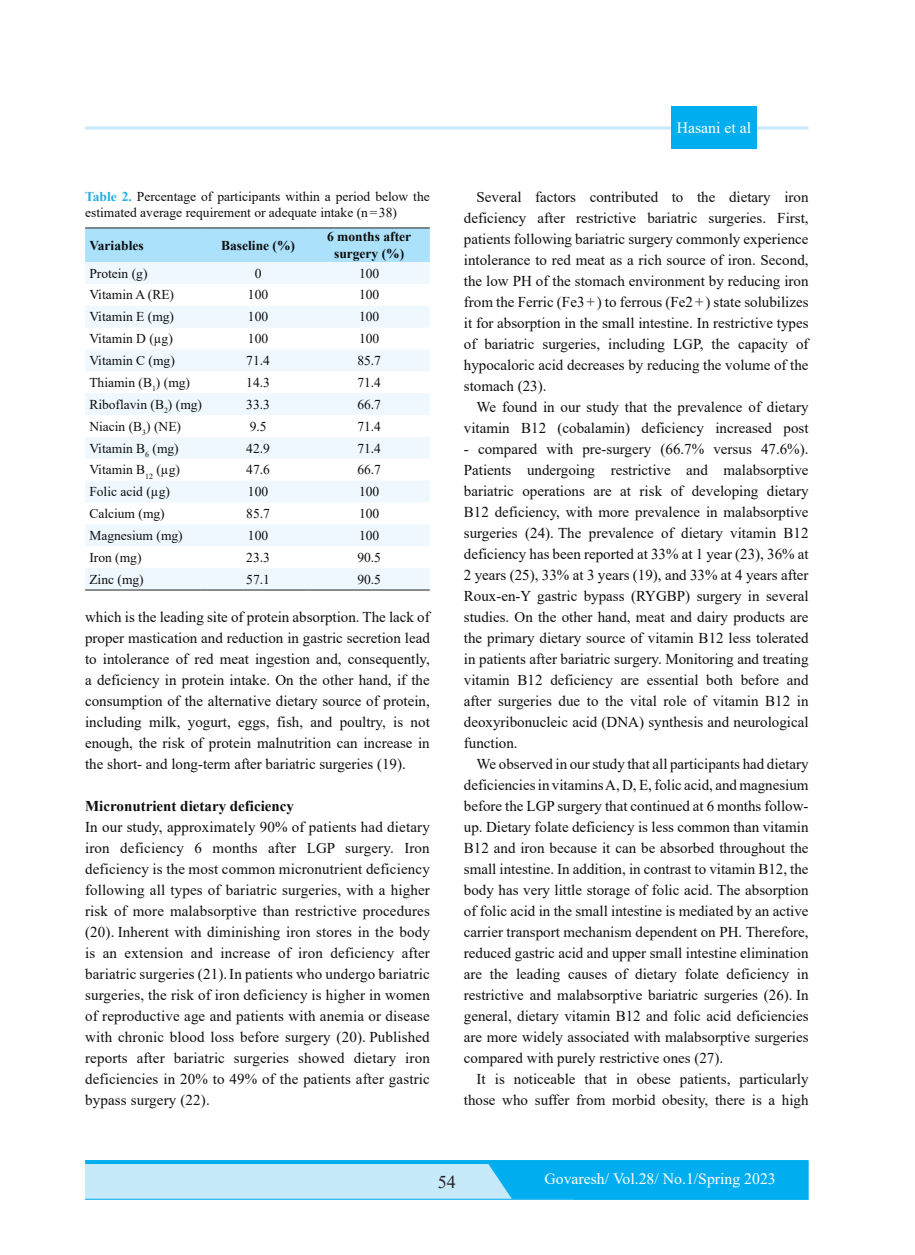
<style>
.page{position:relative;width:915px;height:1255px;background:#fff}
.page>*{position:absolute;margin:0;border:0;box-sizing:border-box;transform-origin:0 0}
.t1{font:18px "Times New Roman";color:#231f20}
.t2{font:15.75px "Times New Roman";color:#fff}
.t3{font:15px/21px "Times New Roman";color:#0d0d0d;text-align:justify}
.t4{font:700 15px "Times New Roman";color:#0d0d0d}
.t5{font:13.5px/16.5px "Times New Roman";color:#0d0d0d}
.t6{font:700 13.5px/16.5px "Times New Roman";color:#0d0d0d;text-align:center}
.s1{font-weight:700;color:#27abe2}
</style>
<div class="page">
<div style="left:85px;top:1159px;width:723px;height:5px;background:#00aeef"></div>
<div style="left:85px;top:1164px;width:723px;height:35px;background:#c6eafa"></div>
<hr style="left:85px;top:1198px;width:723px;height:1px;background:#00aeef">
<div style="left:487px;top:1164px;width:321px;height:35px;background:#00aeef"></div>
<hr style="left:85px;top:126px;width:723px;height:3px;background:#c6eafa">
<div style="left:671px;top:106px;width:85px;height:43px;background:#00aeef"></div>
<div style="left:85px;top:228px;width:344px;height:34px;background:#abe1fa"></div>
<svg style="left:85px;top:262px;width:344px;height:327px;fill:#eef8fe"></svg>
<hr style="left:85px;top:589px;width:122px;height:1px;background:#231f20">
<hr style="left:207px;top:589px;width:101px;height:1px;background:#231f20">
<hr style="left:308px;top:589px;width:121px;height:1px;background:#231f20">
<hr style="left:85px;top:227px;width:122px;height:1px;background:#231f20">
<hr style="left:207px;top:227px;width:101px;height:1px;background:#231f20">
<hr style="left:308px;top:227px;width:121px;height:1px;background:#231f20">
<p class="t5" style="left:85px;top:188px;width:346px"><span class="s1">Table 2.</span> Percentage of participants within a period below the estimated average requirement or adequate intake (n=38)</p>
<p class="t6" style="left:89px;top:236px;width:56px">Variables</p>
<p class="t6" style="left:221px;top:236px;width:75px">Baseline (%)</p>
<p class="t6" style="left:327px;top:228px;width:85px">6 months after surgery (%)</p>
<p class="t5" style="left:89px;top:264px;width:60px">Protein (g)</p>
<p class="t5" style="left:255px;top:264px;width:8px">0</p>
<p class="t5" style="left:359px;top:264px;width:22px">100</p>
<p class="t5" style="left:89px;top:286px;width:86px">Vitamin A (RE)</p>
<p class="t5" style="left:248px;top:286px;width:22px">100</p>
<p class="t5" style="left:359px;top:286px;width:22px">100</p>
<p class="t5" style="left:89px;top:308px;width:86px">Vitamin E (mg)</p>
<p class="t5" style="left:248px;top:308px;width:22px">100</p>
<p class="t5" style="left:359px;top:308px;width:22px">100</p>
<p class="t5" style="left:89px;top:330px;width:85px">Vitamin D (µg)</p>
<p class="t5" style="left:248px;top:330px;width:22px">100</p>
<p class="t5" style="left:359px;top:330px;width:22px">100</p>
<p class="t5" style="left:89px;top:352px;width:87px">Vitamin C (mg)</p>
<p class="t5" style="left:246px;top:352px;width:25px">71.4</p>
<p class="t5" style="left:357px;top:352px;width:25px">85.7</p>
<p class="t5" style="left:89px;top:374px;width:102px">Thiamin (B<sub>1</sub>) (mg)</p>
<p class="t5" style="left:246px;top:374px;width:25px">14.3</p>
<p class="t5" style="left:357px;top:374px;width:25px">71.4</p>
<p class="t5" style="left:89px;top:395px;width:114px">Riboflavin (B<sub>2</sub>) (mg)</p>
<p class="t5" style="left:246px;top:395px;width:25px">33.3</p>
<p class="t5" style="left:357px;top:395px;width:25px">66.7</p>
<p class="t5" style="left:89px;top:417px;width:93px">Niacin (B<sub>3</sub>) (NE)</p>
<p class="t5" style="left:249px;top:417px;width:18px">9.5</p>
<p class="t5" style="left:357px;top:417px;width:25px">71.4</p>
<p class="t5" style="left:89px;top:439px;width:91px">Vitamin B<sub>6</sub> (mg)</p>
<p class="t5" style="left:246px;top:439px;width:25px">42.9</p>
<p class="t5" style="left:357px;top:439px;width:25px">71.4</p>
<p class="t5" style="left:89px;top:461px;width:92px">Vitamin B<sub>12</sub> (µg)</p>
<p class="t5" style="left:246px;top:461px;width:25px">47.6</p>
<p class="t5" style="left:357px;top:461px;width:25px">66.7</p>
<p class="t5" style="left:89px;top:483px;width:82px">Folic acid (µg)</p>
<p class="t5" style="left:248px;top:483px;width:22px">100</p>
<p class="t5" style="left:359px;top:483px;width:22px">100</p>
<p class="t5" style="left:89px;top:505px;width:77px">Calcium (mg)</p>
<p class="t5" style="left:246px;top:505px;width:25px">85.7</p>
<p class="t5" style="left:359px;top:505px;width:22px">100</p>
<p class="t5" style="left:89px;top:527px;width:95px">Magnesium (mg)</p>
<p class="t5" style="left:248px;top:527px;width:22px">100</p>
<p class="t5" style="left:359px;top:527px;width:22px">100</p>
<p class="t5" style="left:89px;top:548px;width:54px">Iron (mg)</p>
<p class="t5" style="left:246px;top:548px;width:25px">23.3</p>
<p class="t5" style="left:357px;top:548px;width:25px">90.5</p>
<p class="t5" style="left:89px;top:570px;width:56px">Zinc (mg)</p>
<p class="t5" style="left:246px;top:570px;width:25px">57.1</p>
<p class="t5" style="left:357px;top:570px;width:25px">90.5</p>
<p class="t3" style="left:85px;top:606px;width:346px">which is the leading site of protein absorption. The lack of proper mastication and reduction in gastric secretion lead to intolerance of red meat ingestion and, consequently, a deficiency in protein intake. On the other hand, if the consumption of the alternative dietary source of protein, including milk, yogurt, eggs, fish, and poultry, is not enough, the risk of protein malnutrition can increase in the short- and long-term after bariatric surgeries (19).</p>
<p class="t4" style="left:85px;top:795px;width:210px">Micronutrient dietary deficiency</p>
<p class="t3" style="left:85px;top:816px;width:346px">In our study, approximately 90% of patients had dietary iron deficiency 6 months after LGP surgery. Iron deficiency is the most common micronutrient deficiency following all types of bariatric surgeries, with a higher risk of more malabsorptive than restrictive procedures (20). Inherent with diminishing iron stores in the body is an extension and increase of iron deficiency after bariatric surgeries (21).In patients who undergo bariatric surgeries, the risk of iron deficiency is higher in women of reproductive age and patients with anemia or disease with chronic blood loss before surgery (20). Published reports after bariatric surgeries showed dietary iron deficiencies in 20% to 49% of the patients after gastric bypass surgery (22).</p>
<p class="t2" style="left:676px;top:117px;width:76px">Hasani et al</p>
<p class="t3" style="left:463px;top:186px;width:346px;text-indent:13px">Several factors contributed to the dietary iron deficiency after restrictive bariatric surgeries. First, patients following bariatric surgery commonly experience intolerance to red meat as a rich source of iron. Second, the low PH of the stomach environment by reducing iron from the Ferric (Fe3+) to ferrous (Fe2+) state solubilizes it for absorption in the small intestine. In restrictive types of bariatric surgeries, including LGP, the capacity of hypocaloric acid decreases by reducing the volume of the stomach (23).</p>
<p class="t3" style="left:463px;top:396px;width:346px;text-align:right">We found in our study that the prevalence of dietary vitamin B12 (cobalamin) deficiency increased post</p>
<p class="t3" style="left:463px;top:438px;width:346px">- compared with pre-surgery (66.7% versus 47.6%).<br>Patients undergoing restrictive and malabsorptive bariatric operations are at risk of developing dietary B12 deficiency, with more prevalence in malabsorptive surgeries (24). The prevalence of dietary vitamin B12 deficiency has been reported at 33% at 1 year (23), 36% at 2 years (25), 33% at 3 years (19), and 33% at 4 years after Roux-en-Y gastric bypass (RYGBP) surgery in several studies. On the other hand, meat and dairy products are the primary dietary source of vitamin B12 less tolerated in patients after bariatric surgery. Monitoring and treating vitamin B12 deficiency are essential both before and after surgeries due to the vital role of vitamin B12 in deoxyribonucleic acid (DNA) synthesis and neurological function.</p>
<p class="t3" style="left:463px;top:753px;width:346px;text-indent:13px">We observed in our study that all participants had dietary deficiencies in vitamins A, D, E, folic acid, and magnesium before the LGP surgery that continued at 6 months follow&shy;up. Dietary folate deficiency is less common than vitamin B12 and iron because it can be absorbed throughout the small intestine. In addition, in contrast to vitamin B12, the body has very little storage of folic acid. The absorption of folic acid in the small intestine is mediated by an active carrier transport mechanism dependent on PH. Therefore, reduced gastric acid and upper small intestine elimination are the leading causes of dietary folate deficiency in restrictive and malabsorptive bariatric surgeries (26). In general, dietary vitamin B12 and folic acid deficiencies are more widely associated with malabsorptive surgeries compared with purely restrictive ones (27).</p>
<p class="t3" style="left:463px;top:1068px;width:346px;text-align:right">It is noticeable that in obese patients, particularly those who suffer from morbid obesity, there is a high</p>
<p class="t1" style="left:437px;top:1169px;width:19px">54</p>
<p class="t2" style="left:544px;top:1167px;width:233px">Govaresh/ Vol.28/ No.1/Spring 2023</p>
</div>
